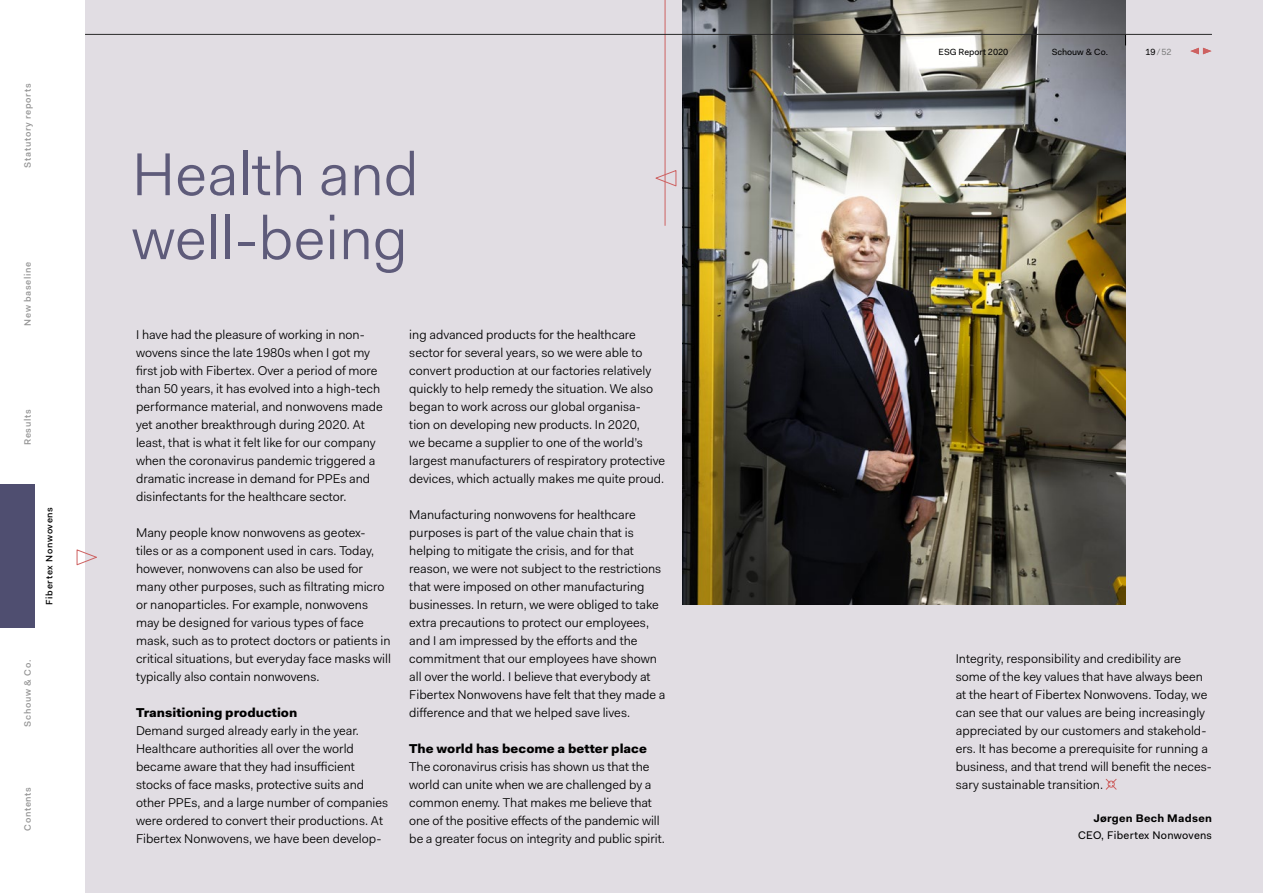
<style>
.page{position:relative;width:1263px;height:893px;background:#fff}
.page>*{position:absolute;margin:0;border:0;box-sizing:border-box;transform-origin:0 0}
.t1{font:60.75px/63.9px "Fakt Blond";color:#5e5b7a}
.t2{font:900 12.9px "Fakt";color:#000}
.t3{font:12.75px/18px "Fakt Blond";color:#000}
.t4{font:11.1px "Fakt";letter-spacing:.025em;color:#000}
.t5{font:700 11.1px "Fakt";letter-spacing:.025em;color:#000}
.t6{font:500 9.3px "Fakt";letter-spacing:.07em;color:#939393}
.t7{font:500 9.3px "Fakt";letter-spacing:.07em;color:#000}
.t8{font:9px "Fakt";color:#000}
.t9{font:9px "Fakt";color:#7c7c7c}
.s1{color:#000}
</style>
<div class="page">
<div style="left:85px;top:0;width:1178px;height:893px;background:#e1dde3"></div>
<img style="left:682px;top:0;width:443px;height:604px">
<hr style="left:665px;top:0;width:1px;height:226px;background:#cd6161">
<svg style="left:655px;top:169px;width:22px;height:18px"></svg>
<svg style="left:1105px;top:779px;width:12px;height:11px"></svg>
<div style="left:1108px;top:781px;width:7px;height:6px;border:1px solid #cd6161;border-radius:50%"></div>
<hr style="left:85px;top:34px;width:1127px;height:1px;background:#292929">
<div style="left:0;top:484px;width:34px;height:144px;background:#4f4e70"></div>
<svg style="left:76px;top:549px;width:21px;height:17px"></svg>
<svg style="left:1190px;top:48px;width:21px;height:6px"></svg>
<p class="t6" style="left:21px;top:168px;width:86px;rotate:-90deg">Statutory reports</p>
<p class="t6" style="left:21px;top:326px;width:65px;rotate:-90deg">New baseline</p>
<p class="t6" style="left:21px;top:445px;width:37px;rotate:-90deg">Results</p>
<p class="t7" style="left:43px;top:605px;width:100px;rotate:-90deg">Fibertex Nonwovens</p>
<p class="t6" style="left:21px;top:727px;width:68px;rotate:-90deg">Schouw &amp; Co.</p>
<p class="t6" style="left:21px;top:831px;width:45px;rotate:-90deg">Contents</p>
<h1 class="t1" style="left:132px;top:142px;width:288px">Health and well-being</h1>
<p class="t3" style="left:136px;top:326px;width:248px">I have had the pleasure of working in non&shy;wovens since the late 1980s when I got my first job with Fibertex. Over a period of more than 50 years, it has evolved into a high-tech performance material, and nonwovens made yet another breakthrough during 2020. At least, that is what it felt like for our company when the coronavirus pandemic triggered a dramatic increase in demand for PPEs and disinfectants for the healthcare sector.</p>
<p class="t3" style="left:136px;top:524px;width:256px">Many people know nonwovens as geotex&shy;tiles or as a component used in cars. Today, however, nonwovens can also be used for many other purposes, such as filtrating micro or nanoparticles. For example, nonwovens may be designed for various types of face mask, such as to protect doctors or patients in critical situations, but everyday face masks will typically also contain nonwovens.</p>
<p class="t2" style="left:136px;top:704px;width:163px">Transitioning production</p>
<p class="t3" style="left:136px;top:722px;width:254px">Demand surged already early in the year.<br>Healthcare authorities all over the world became aware that they had insufficient stocks of face masks, protective suits and other PPEs, and a large number of companies were ordered to convert their productions. At Fibertex Nonwovens, we have been develop-</p>
<p class="t3" style="left:409px;top:326px;width:257px">ing advanced products for the healthcare sector for several years, so we were able to convert production at our factories relatively quickly to help remedy the situation. We also began to work across our global organisa-<br>tion on developing new products. In 2020,<br>we became a supplier to one of the world’s largest manufacturers of respiratory protective devices, which actually makes me quite proud.</p>
<p class="t3" style="left:409px;top:506px;width:257px">Manufacturing nonwovens for healthcare purposes is part of the value chain that is helping to mitigate the crisis, and for that reason, we were not subject to the restrictions that were imposed on other manufacturing businesses. In return, we were obliged to take extra precautions to protect our employees, and I am impressed by the efforts and the commitment that our employees have shown all over the world. I believe that everybody at Fibertex Nonwovens have felt that they made a difference and that we helped save lives.</p>
<p class="t2" style="left:409px;top:740px;width:239px">The world has become a better place</p>
<p class="t3" style="left:409px;top:758px;width:257px">The coronavirus crisis has shown us that the world can unite when we are challenged by a common enemy. That makes me believe that one of the positive effects of the pandemic will be a greater focus on integrity and public spirit.</p>
<p class="t8" style="left:938px;top:46px;width:71px">ESG Report 2020</p>
<p class="t8" style="left:1052px;top:46px;width:58px">Schouw &amp; Co.</p>
<p class="t9" style="left:1145px;top:46px;width:28px"><span class="s1">19</span>/52</p>
<p class="t3" style="left:956px;top:650px;width:258px">Integrity, responsibility and credibility are some of the key values that have always been at the heart of Fibertex Nonwovens. Today, we can see that our values are being increasingly appreciated by our customers and stakehold&shy;ers. It has become a prerequisite for running a business, and that trend will benefit the neces&shy;sary sustainable transition.</p>
<p class="t5" style="left:1093px;top:811px;width:120px">Jørgen Bech Madsen</p>
<p class="t4" style="left:1078px;top:828px;width:135px">CEO, Fibertex Nonwovens</p>
</div>
